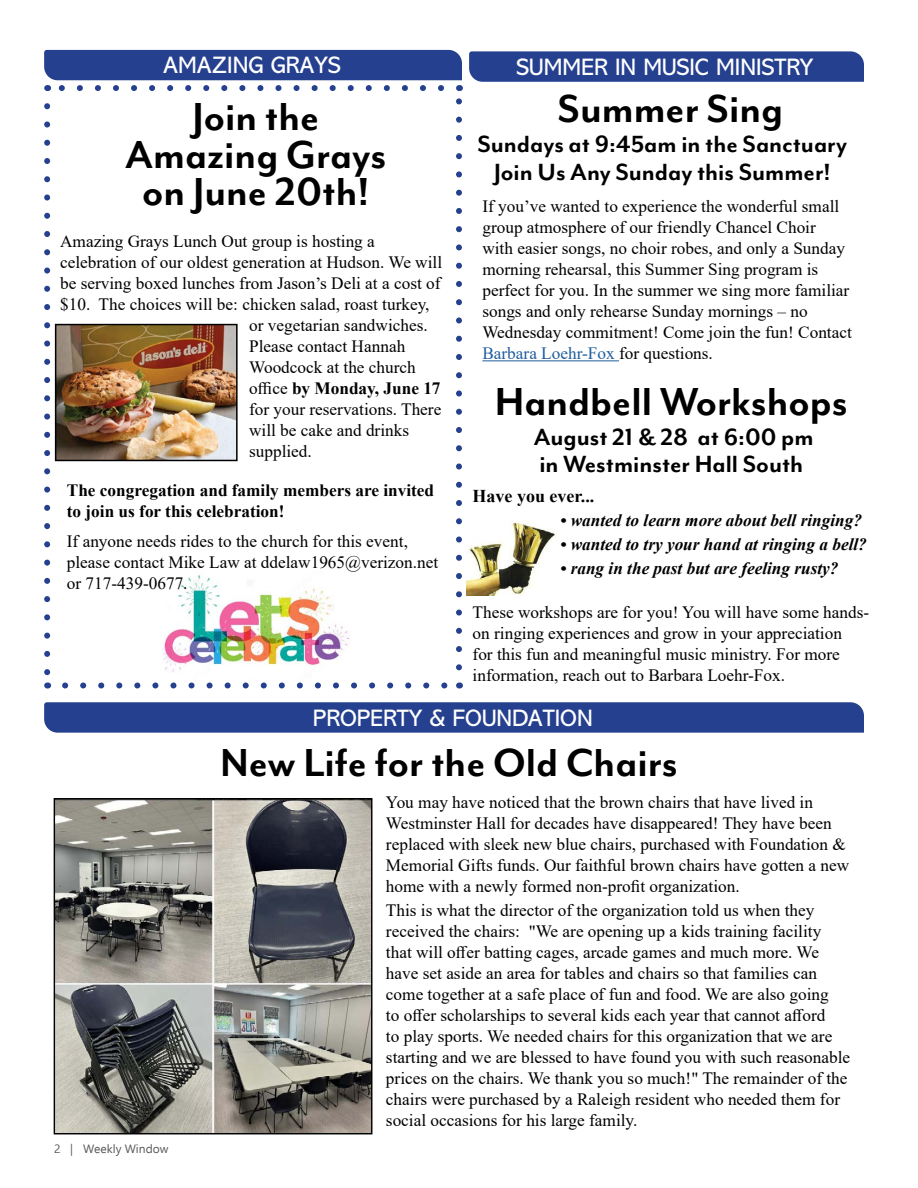
<style>
.page{position:relative;width:918px;height:1188px;background:#fff}
.page>*{position:absolute;margin:0;border:0;box-sizing:border-box;transform-origin:0 0}
.t1{font:700 45px/37.5px "Mr Eaves Mod OT";color:#000;text-align:center}
.t2{font:700 27px/27px "Mr Eaves Mod OT";color:#000}
.t3{font:24px "Abadi MT Pro";color:#fff}
.t4{font:700 18px "Times New Roman";color:#000}
.t5{font:17.25px/21px "Times New Roman";color:#000}
.t6{font:italic 700 17.25px "Times New Roman";color:#000}
.t7{font:700 17.25px/21px "Times New Roman";color:#000}
.t8{font:12px "Ebrima";color:#58595b}
.s1{color:#215e9e}
.s2{font-weight:400}
</style>
<div class="page">
<img style="left:466px;top:519px;width:90px;height:76px">
<img style="left:56px;top:800px;width:314px;height:332px">
<div style="left:54px;top:798px;width:318px;height:336px;border:1px solid #000"></div>
<img style="left:162px;top:575px;width:188px;height:97px">
<img style="left:58px;top:327px;width:177px;height:131px">
<div style="left:55px;top:324px;width:183px;height:137px;border:2px solid #000"></div>
<svg style="left:44px;top:106px;width:6px;height:570px"></svg>
<svg style="left:65px;top:682px;width:383px;height:6px"></svg>
<svg style="left:456px;top:98px;width:6px;height:569px"></svg>
<div style="left:44px;top:702px;width:820px;height:31px;background:#25408f"></div>
<svg style="left:44px;top:50px;width:418px;height:41px"></svg>
<svg style="left:469px;top:51px;width:395px;height:31px;background:#2a4591"></svg>
<hr style="left:482px;top:360px;width:137px;height:1px;background:#215e9e">
<h3 class="t3" style="left:163px;top:52px;width:179px">AMAZING GRAYS</h3>
<h3 class="t3" style="left:517px;top:53px;width:298px">SUMMER IN MUSIC MINISTRY</h3>
<h1 class="t1" style="left:558px;top:90px;width:227px">Summer Sing</h1>
<h2 class="t2" style="left:477px;top:130px;width:371px;line-height:28.5px;text-align:center">Sundays at 9:45am in the Sanctuary<br>Join Us Any Sunday this Summer!</h2>
<p class="t5" style="left:482px;top:195px;width:371px">If you’ve wanted to experience the wonderful small group atmosphere of our friendly Chancel Choir<br>with easier songs, no choir robes, and only a Sunday morning rehearsal, this Summer Sing program is perfect for you. In the summer we sing more familiar songs and only rehearse Sunday mornings – no Wednesday commitment! Come join the fun! Contact <span class="s1">Barbara Loehr-Fox</span> for questions.</p>
<h1 class="t1" style="left:125px;top:99px;width:263px">Join the<br>Amazing Grays on June 20th!</h1>
<p class="t5" style="left:60px;top:231px;width:316px">Amazing Grays Lunch Out group is hosting a</p>
<p class="t5" style="left:60px;top:252px;width:384px">celebration of our oldest generation at Hudson. We will</p>
<p class="t5" style="left:60px;top:273px;width:382px">be serving boxed lunches from Jason’s Deli at a cost of</p>
<p class="t5" style="left:60px;top:294px;width:371px">$10. The choices will be: chicken salad, roast turkey,</p>
<p class="t5" style="left:249px;top:315px;width:180px">or vegetarian sandwiches.</p>
<p class="t5" style="left:249px;top:336px;width:158px">Please contact Hannah</p>
<p class="t5" style="left:249px;top:356px;width:168px">Woodcock at the church</p>
<p class="t7" style="left:249px;top:378px;width:193px"><span class="s2">office</span> by Monday, June 17</p>
<p class="t5" style="left:249px;top:398px;width:194px">for your reservations. There</p>
<p class="t5" style="left:249px;top:419px;width:162px">will be cake and drinks</p>
<p class="t5" style="left:249px;top:440px;width:64px">supplied.</p>
<p class="t7" style="left:67px;top:480px;width:369px">The congregation and family members are invited to join us for this celebration!</p>
<p class="t5" style="left:67px;top:530px;width:373px">If anyone needs rides to the church for this event, please contact Mike Law at ddelaw1965@verizon.net or 717-439-0677.</p>
<h1 class="t1" style="left:495px;top:384px;width:355px">Handbell Workshops</h1>
<h2 class="t2" style="left:534px;top:424px;width:281px">August 21 &amp; 28 at 6:00 pm in Westminster Hall South</h2>
<p class="t4" style="left:473px;top:483px;width:123px">Have you ever...</p>
<p class="t6" style="left:560px;top:508px;width:303px">• wanted to learn more about bell ringing?</p>
<p class="t6" style="left:560px;top:532px;width:308px">• wanted to try your hand at ringing a bell?</p>
<p class="t6" style="left:560px;top:556px;width:280px">• rang in the past but are feeling rusty?</p>
<p class="t5" style="left:473px;top:601px;width:398px">These workshops are for you! You will have some hands&shy;on ringing experiences and grow in your appreciation<br>for this fun and meaningful music ministry. For more information, reach out to Barbara Loehr-Fox.</p>
<h3 class="t3" style="left:313px;top:704px;width:281px">PROPERTY &amp; FOUNDATION</h3>
<p class="t8" style="left:54px;top:1140px;width:116px">2 | Weekly Window</p>
<h1 class="t1" style="left:220px;top:745px;width:459px">New Life for the Old Chairs</h1>
<p class="t5" style="left:386px;top:791px;width:465px">You may have noticed that the brown chairs that have lived in Westminster Hall for decades have disappeared! They have been replaced with sleek new blue chairs, purchased with Foundation &amp; Memorial Gifts funds. Our faithful brown chairs have gotten a new home with a newly formed non-profit organization.</p>
<p class="t5" style="left:386px;top:899px;width:466px">This is what the director of the organization told us when they received the chairs: "We are opening up a kids training facility that will offer batting cages, arcade games and much more. We have set aside an area for tables and chairs so that families can come together at a safe place of fun and food. We are also going<br>to offer scholarships to several kids each year that cannot afford<br>to play sports. We needed chairs for this organization that we are starting and we are blessed to have found you with such reasonable prices on the chairs. We thank you so much!" The remainder of the chairs were purchased by a Raleigh resident who needed them for social occasions for his large family.</p>
</div>
